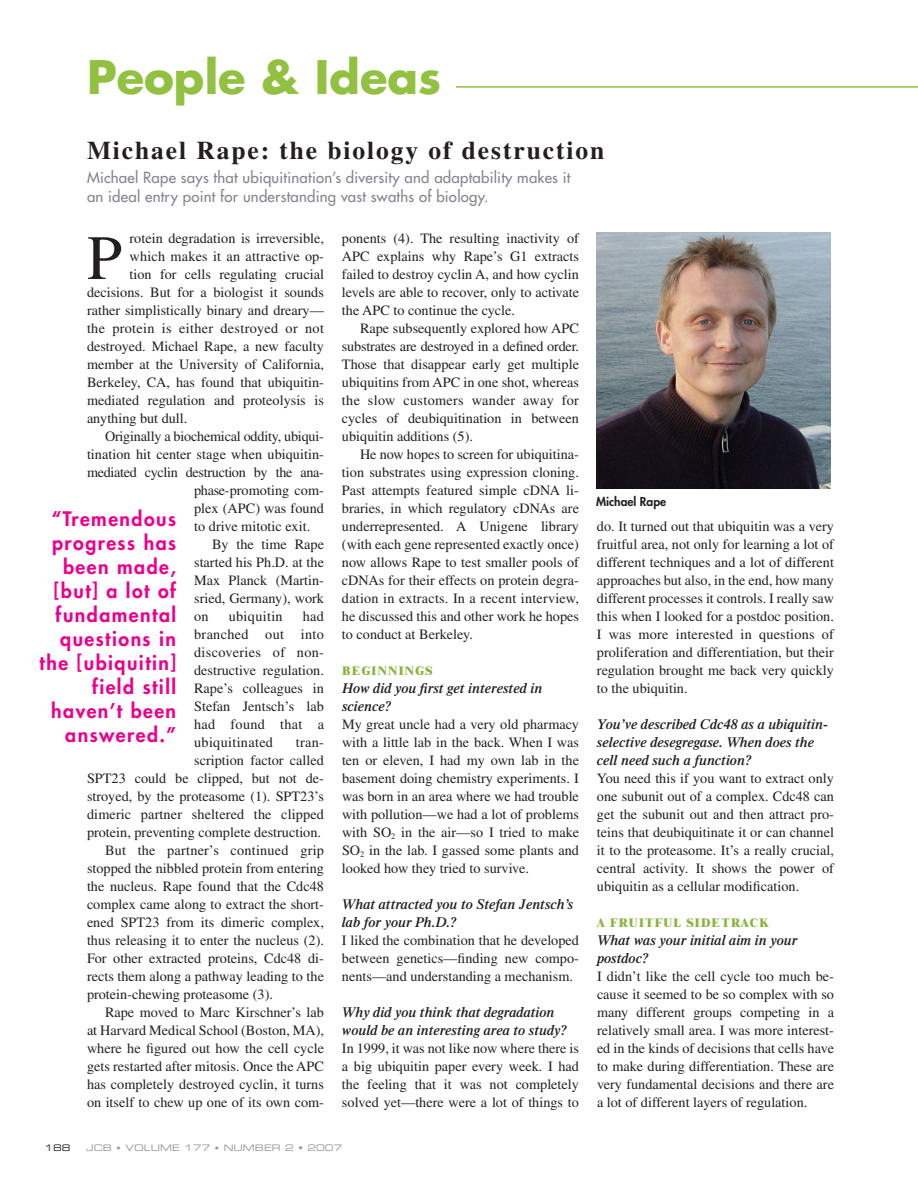
<style>
.page{position:relative;width:918px;height:1188px;background:#fff}
.page>*{position:absolute;margin:0;border:0;box-sizing:border-box;transform-origin:0 0}
.t1{font:63px "Times LT Std";color:#231f20}
.t2{font:700 45px "Futura Std";color:#92c141}
.t3{font:700 25.5px "Times LT Std";letter-spacing:.075em;color:#231f20}
.t4{font:800 19.5px/24px "Futura Std";letter-spacing:.075em;color:#ec008c;text-align:right}
.t5{font:500 15px/19.5px "Futura Std";letter-spacing:.015em;color:#848490}
.t6{font:14.25px/18px "Times LT Std";color:#231f20;text-align:justify}
.t7{font:italic 600 14.25px/18px "Times LT Std";color:#231f20}
.t8{font:14.25px "Times LT Std";letter-spacing:-.025em;color:#231f20}
.t9{font:14.25px "Times LT Std";letter-spacing:.02em;color:#231f20}
.t10{font:14.25px "Times LT Std";letter-spacing:.025em;color:#231f20}
.t11{font:800 12px "Times LT Std";letter-spacing:.1em;color:#88b43c}
.t12{font:800 12px "Futura Std";color:#231f20}
.t13{font:9px "Eurostile LT Std Ex 2";color:#949698}
.t14{font:9px "Eurostile LT Std Ex 2";color:#231f20}
.s1{font-size:8.25px}
</style>
<div class="page">
<hr style="left:456px;top:86px;width:462px;height:2px;background:#92c141">
<img style="left:596px;top:233px;width:234px;height:256px">
<h2 class="t2" style="left:87px;top:56px;width:356px">People &amp; Ideas</h2>
<h3 class="t3" style="left:87px;top:141px;width:519px">Michael Rape: the biology of destruction</h3>
<p class="t5" style="left:87px;top:169px;width:485px">Michael Rape says that ubiquitination’s diversity and adaptability makes it an ideal entry point for understanding vast swaths of biology.</p>
<h1 class="t1" style="left:87px;top:234px;width:37px">P</h1>
<p class="t6" style="left:130px;top:231px;width:196px">rotein degradation is irreversible,</p>
<p class="t6" style="left:130px;top:249px;width:196px">which makes it an attractive op-</p>
<p class="t6" style="left:130px;top:267px;width:196px">tion for cells regulating crucial</p>
<p class="t6" style="left:87px;top:285px;width:239px">decisions. But for a biologist it sounds</p>
<p class="t6" style="left:87px;top:303px;width:239px">rather simplistically binary and dreary—</p>
<p class="t9" style="left:87px;top:323px;width:239px">the protein is either destroyed or not</p>
<p class="t6" style="left:87px;top:339px;width:238px">destroyed. Michael Rape, a new faculty</p>
<p class="t6" style="left:87px;top:357px;width:238px">member at the University of California,</p>
<p class="t6" style="left:87px;top:375px;width:238px">Berkeley, CA, has found that ubiquitin-</p>
<p class="t6" style="left:87px;top:393px;width:239px">mediated regulation and proteolysis is</p>
<p class="t6" style="left:87px;top:411px;width:102px">anything but dull.</p>
<p class="t6" style="left:105px;top:429px;width:221px">Originally a biochemical oddity, ubiqui-</p>
<p class="t6" style="left:87px;top:447px;width:238px">tination hit center stage when ubiquitin-</p>
<p class="t8" style="left:87px;top:467px;width:238px">mediated cyclin destruction by the ana-</p>
<p class="t6" style="left:194px;top:483px;width:131px">phase-promoting com-</p>
<p class="t6" style="left:194px;top:501px;width:131px">plex (APC) was found</p>
<p class="t6" style="left:194px;top:519px;width:118px">to drive mitotic exit.</p>
<p class="t6" style="left:212px;top:537px;width:113px">By the time Rape</p>
<p class="t6" style="left:194px;top:555px;width:131px">started his Ph.D. at the</p>
<p class="t6" style="left:194px;top:573px;width:131px">Max Planck (Martin-</p>
<p class="t6" style="left:194px;top:591px;width:131px">sried, Germany), work</p>
<p class="t6" style="left:194px;top:609px;width:16px">on</p>
<p class="t10" style="left:229px;top:611px;width:56px">ubiquitin</p>
<h3 class="t4" style="left:40px;top:509px;width:138px">“Tremendous progress has been made, [but] a lot of fundamental questions in the [ubiquitin] field still haven’t been answered.”</h3>
<p class="t6" style="left:194px;top:609px;width:131px;text-indent:109px">had branched out into discoveries of non&shy;destructive regulation.<br>Rape’s colleagues in Stefan Jentsch’s lab had found that a ubiquit inated</p>
<p class="t6" style="left:296px;top:735px;width:30px">tran-</p>
<p class="t6" style="left:194px;top:753px;width:131px">scription factor called</p>
<p class="t6" style="left:87px;top:771px;width:239px">SPT23 could be clipped, but not de-</p>
<p class="t6" style="left:87px;top:789px;width:238px">stroyed, by the proteasome (1). SPT23’s</p>
<p class="t6" style="left:87px;top:807px;width:239px">dimeric partner sheltered the clipped</p>
<p class="t6" style="left:87px;top:825px;width:236px">protein, preventing complete destruction.</p>
<p class="t6" style="left:105px;top:843px;width:221px">But the partner’s continued grip</p>
<p class="t6" style="left:87px;top:861px;width:238px">stopped the nibbled protein from entering</p>
<p class="t6" style="left:87px;top:879px;width:239px">the nucleus. Rape found that the Cdc48</p>
<p class="t6" style="left:87px;top:897px;width:239px">complex came along to extract the short-</p>
<p class="t6" style="left:87px;top:915px;width:239px">ened SPT23 from its dimeric complex,</p>
<p class="t6" style="left:87px;top:933px;width:239px">thus releasing it to enter the nucleus (2).</p>
<p class="t6" style="left:87px;top:951px;width:238px">For other extracted proteins, Cdc48 di-</p>
<p class="t6" style="left:87px;top:969px;width:239px">rects them along a pathway leading to the</p>
<p class="t6" style="left:87px;top:987px;width:188px">protein-chewing proteasome (3).</p>
<p class="t6" style="left:105px;top:1005px;width:221px">Rape moved to Marc Kirschner’s lab</p>
<p class="t6" style="left:87px;top:1023px;width:238px">at Harvard Medical School (Boston, MA),</p>
<p class="t6" style="left:87px;top:1041px;width:239px">where he figured out how the cell cycle</p>
<p class="t6" style="left:87px;top:1059px;width:239px">gets restarted after mitosis. Once the APC</p>
<p class="t6" style="left:87px;top:1077px;width:238px">has completely destroyed cyclin, it turns</p>
<p class="t6" style="left:87px;top:1095px;width:238px">on itself to chew up one of its own com-</p>
<p class="t6" style="left:342px;top:231px;width:239px">ponents (4). The resulting inactivity of APC explains why Rape’s G1 extracts failed to destroy cyclin A, and how cyclin levels are able to recover, only to activate the APC to continue the cycle.</p>
<p class="t6" style="left:342px;top:321px;width:239px;text-indent:18px">Rape subsequently explored how APC substrates are destroyed in a defined order.<br>Those that disappear early get multiple ubiquitins from APC in one shot, whereas the slow customers wander away for cycles of deubiquitination in between ubiquitin additions (5).</p>
<p class="t6" style="left:342px;top:447px;width:239px;text-indent:18px">He now hopes to screen for ubiquitina&shy;tion substrates using expression cloning.<br>Past attempts featured simple cDNA li&shy;braries, in which regulatory cDNAs are underrepresented. A Unigene library (with each gene represented exactly once) now allows Rape to test smaller pools of cDNAs for their effects on protein degra&shy;dation in extracts. In a recent interview, he discussed this and other work he hopes to conduct at Berkeley.</p>
<p class="t11" style="left:342px;top:666px;width:92px">BEGINNINGS</p>
<p class="t7" style="left:342px;top:681px;width:202px">How did you first get interested in science?</p>
<p class="t6" style="left:342px;top:717px;width:239px">My great uncle had a very old pharmacy with a little lab in the back. When I was ten or eleven, I had my own lab in the basement doing chemistry experiments. I was born in an area where we had trouble with pollution—we had a lot of problems with SO<sub>2</sub> in the air—so I tried to make SO<sub>2</sub> in the lab. I gassed some plants and looked how they tried to survive.</p>
<p class="t7" style="left:342px;top:897px;width:233px">What attracted you to Stefan Jentsch’s lab for your Ph.D.?</p>
<p class="t6" style="left:342px;top:933px;width:239px">I liked the combination that he developed between genetics—finding new compo&shy;nents—and understanding a mechanism.</p>
<p class="t7" style="left:342px;top:1005px;width:227px">Why did you think that degradation would be an interesting area to study?</p>
<p class="t6" style="left:342px;top:1041px;width:239px">In 1999, it was not like now where there is a big ubiquitin paper every week. I had the feeling that it was not completely solved yet—there were a lot of things to</p>
<p class="t14" style="left:44px;top:1144px;width:28px">188</p>
<p class="t13" style="left:87px;top:1144px;width:257px">JCB <span class="s1">•</span> VOLUME 177 <span class="s1">•</span> NUMBER 2 • 2007</p>
<p class="t12" style="left:596px;top:496px;width:71px">Michael Rape</p>
<p class="t6" style="left:597px;top:519px;width:239px">do. It turned out that ubiquitin was a very fruitful area, not only for learning a lot of different techniques and a lot of different approaches but also, in the end, how many different processes it controls. I really saw this when I looked for a postdoc position.<br>I was more interested in questions of proliferation and differentiation, but their regulation brought me back very quickly to the ubiquitin.</p>
<p class="t7" style="left:597px;top:717px;width:232px">You’ve described Cdc48 as a ubiquitin&shy;selective desegregase. When does the cell need such a function?</p>
<p class="t6" style="left:597px;top:771px;width:239px">You need this if you want to extract only one subunit out of a complex. Cdc48 can get the subunit out and then attract pro&shy;teins that deubiquitinate it or can channel it to the proteasome. It’s a really crucial, central activity. It shows the power of ubiquitin as a cellular modification.</p>
<p class="t11" style="left:597px;top:918px;width:173px">A FRUITFUL SIDETRACK</p>
<p class="t7" style="left:597px;top:933px;width:202px">What was your initial aim in your postdoc?</p>
<p class="t6" style="left:597px;top:969px;width:239px">I didn’t like the cell cycle too much be&shy;cause it seemed to be so complex with so many different groups competing in a relatively small area. I was more interest&shy;ed in the kinds of decisions that cells have to make during differentiation. These are very fundamental decisions and there are a lot of different layers of regulation.</p>
</div>
